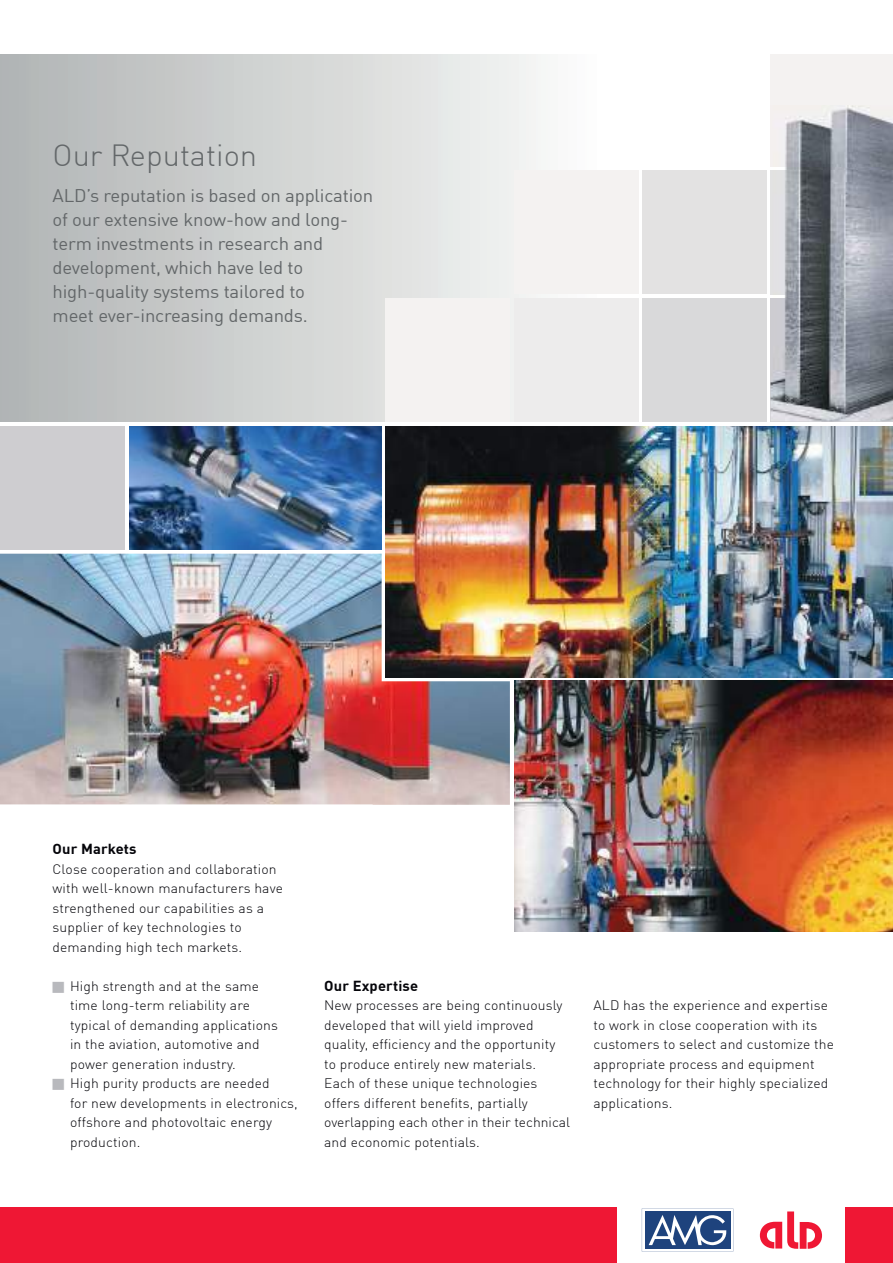
<style>
.page{position:relative;width:893px;height:1263px;background:#fff}
.page>*{position:absolute;margin:0;border:0;box-sizing:border-box;transform-origin:0 0}
.t1{font:300 30px "DIN Offc";color:#636769}
.t2{font:18px/24px "DIN Offc";letter-spacing:-.01em;color:#636769}
.t3{font:700 14.25px "DIN Offc";letter-spacing:.01em;color:#05050a}
.t4{font:300 13.5px/19.5px "DIN Offc";letter-spacing:.01em;color:#05050a}
</style>
<div class="page">
<div style="left:0;top:54px;width:608px;height:367px;background:linear-gradient(to right,#b0b3b3,#fcfdfc)"></div>
<div style="left:0;top:1208px;width:893px;height:55px;background:#ef1734"></div>
<div style="left:642px;top:298px;width:124px;height:123px;background:#d9d9da"></div>
<div style="left:514px;top:171px;width:124px;height:123px;background:#f4f2f1"></div>
<div style="left:770px;top:54px;width:123px;height:113px;background:#f4f2f1"></div>
<div style="left:0;top:426px;width:125px;height:123px;background:#cecdd0"></div>
<div style="left:386px;top:298px;width:124px;height:123px;background:#f4f2f1"></div>
<div style="left:642px;top:171px;width:124px;height:123px;background:#e3e2e2"></div>
<img style="left:770px;top:105px;width:123px;height:316px">
<img style="left:770px;top:171px;width:123px;height:123px">
<div style="left:514px;top:298px;width:124px;height:123px;background:#edecec"></div>
<img style="left:514px;top:681px;width:379px;height:251px">
<img style="left:0;top:554px;width:510px;height:251px">
<img style="left:129px;top:426px;width:252px;height:123px">
<img style="left:386px;top:426px;width:507px;height:251px">
<div style="left:618px;top:1204px;width:227px;height:59px;background:#fff"></div>
<svg style="left:642px;top:1208px;width:91px;height:43px"></svg>
<svg style="left:760px;top:1211px;width:62px;height:38px"></svg>
<h1 class="t1" style="left:53px;top:137px;width:206px">Our Reputation</h1>
<h2 class="t2" style="left:53px;top:183px;width:322px">ALD’s reputation is based on application of our extensive know-how and long&shy;term investments in research and development, which have led to high-quality systems tailored to<br>meet ever-increasing demands.</h2>
<p class="t3" style="left:53px;top:840px;width:85px">Our Markets</p>
<p class="t4" style="left:53px;top:859px;width:232px">Close cooperation and collaboration with well-known manufacturers have strengthened our capabilities as a supplier of key technologies to demanding high tech markets.</p>
<p class="t4" style="left:70px;top:976px;width:229px">High strength and at the same<br>time long-term reliability are<br>typical of demanding applications<br>in the aviation, automotive and power generation industry.<br>High purity products are needed<br>for new developments in electronics, offshore and photovoltaic energy production.</p>
<p class="t3" style="left:324px;top:976px;width:95px">Our Expertise</p>
<p class="t4" style="left:324px;top:995px;width:247px">New processes are being continuously developed that will yield improved quality, efficiency and the opportunity to produce entirely new materials.<br>Each of these unique technologies offers different benefits, partially overlapping each other in their technical and economic potentials.</p>
<p class="t4" style="left:593px;top:995px;width:242px">ALD has the experience and expertise to work in close cooperation with its customers to select and customize the appropriate process and equipment technology for their highly specialized applications.</p>
</div>
